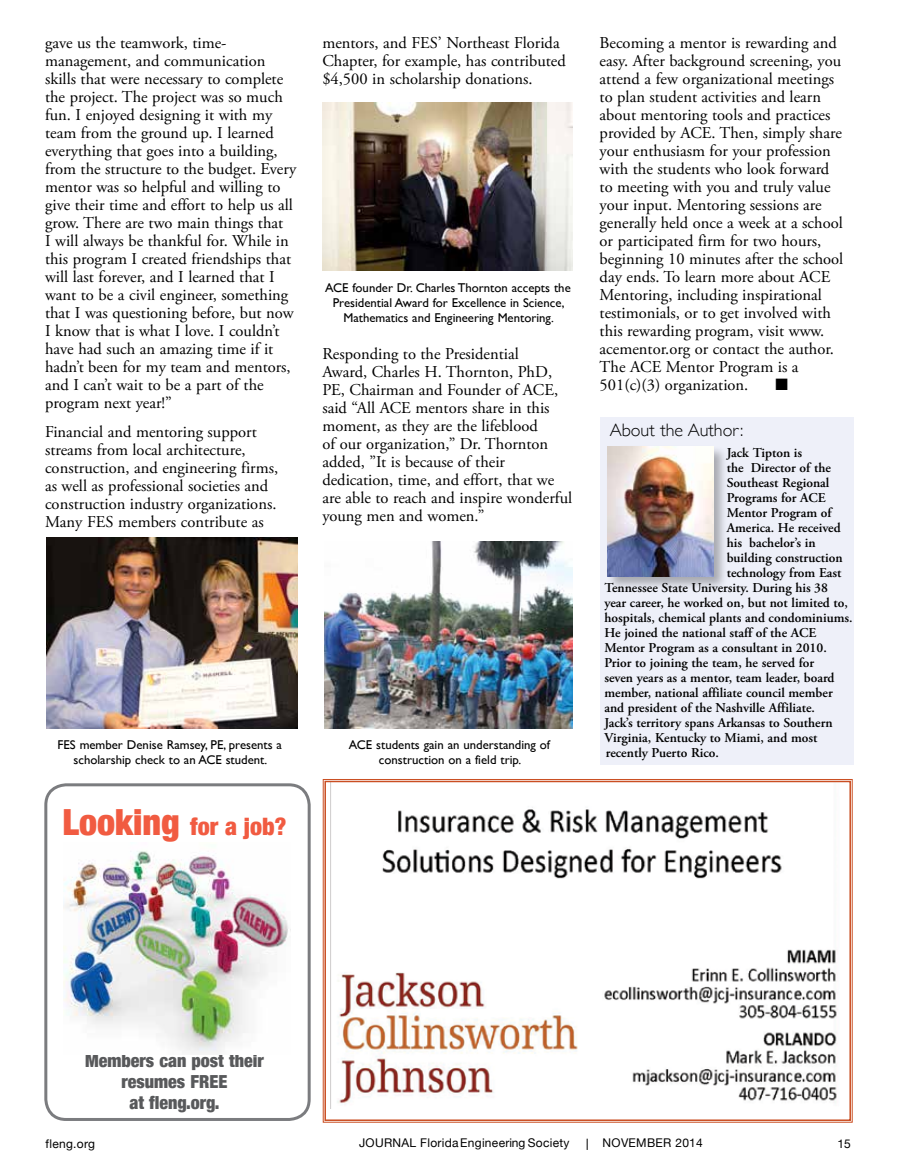
<style>
.page{position:relative;width:905px;height:1175px;background:#fff}
.page>*{position:absolute;margin:0;border:0;box-sizing:border-box;transform-origin:0 0}
.t1{font:900 condensed 24px "Helvetica Neue";color:#f15b41}
.t2{font:900 condensed 18px/21px "Helvetica Neue";color:#58595b;text-align:center}
.t3{font:300 18px "Gill Sans";color:#000}
.t4{font:16.5px/18px "Adobe Garamond Pro";color:#000}
.t5{font:16.5px "Zapf Dingbats ITC";color:#000}
.t6{font:600 13.5px "Adobe Garamond Pro";color:#000}
.t7{font:12.75px/15px "Gill Sans";color:#000;text-align:center}
.t8{font:12px "Helvetica Neue";letter-spacing:.025em;color:#000}
.s1{font-size:36px}
</style>
<div class="page">
<div style="left:44px;top:783px;width:267px;height:337px;border:3px solid #7b7c7f;border-radius:20px"></div>
<div style="left:600px;top:417px;width:253px;height:348px;background:#eef0f9"></div>
<svg style="left:323px;top:779px;width:529px;height:343px"></svg>
<div style="left:324px;top:780px;width:527px;height:341px;border:2px solid #ca4f23"></div>
<img style="left:324px;top:542px;width:248px;height:186px">
<img style="left:323px;top:102px;width:250px;height:168px">
<img style="left:46px;top:537px;width:252px;height:191px">
<div style="left:606px;top:445px;width:122px;height:146px;background:#000;opacity:.3"></div>
<img style="left:608px;top:446px;width:105px;height:130px">
<img style="left:63px;top:851px;width:225px;height:203px">
<p class="t4" style="left:45px;top:35px;width:253px">gave us the teamwork, time‐ management, and communication skills that were necessary to complete the project. The project was so much fun. I enjoyed designing it with my team from the ground up. I learned everything that goes into a building, from the structure to the budget. Every mentor was so helpful and willing to give their time and effort to help us all grow. There are two main things that<br>I will always be thankful for. While in this program I created friendships that will last forever, and I learned that I want to be a civil engineer, something that I was questioning before, but now I know that is what I love. I couldn’t have had such an amazing time if it hadn’t been for my team and mentors, and I can’t wait to be a part of the program next year!”</p>
<p class="t4" style="left:45px;top:423px;width:234px">Financial and mentoring support streams from local architecture, construction, and engineering firms, as well as professional societies and construction industry organizations.<br>Many FES members contribute as</p>
<p class="t4" style="left:322px;top:35px;width:245px">mentors, and FES’ Northeast Florida<br>Chapter, for example, has contributed $4,500 in scholarship donations.</p>
<p class="t7" style="left:325px;top:280px;width:247px">ACE founder Dr. Charles Thornton accepts the<br>Presidential Award for Excellence in Science,<br>Mathematics and Engineering Mentoring.</p>
<p class="t4" style="left:322px;top:345px;width:251px">Responding to the Presidential<br>Award, Charles H. Thornton, PhD,<br>PE, Chairman and Founder of ACE, said “All ACE mentors share in this moment, as they are the lifeblood<br>of our organization,” Dr. Thornton added, ”It is because of their dedication, time, and effort, that we are able to reach and inspire wonderful young men and women.”</p>
<p class="t7" style="left:58px;top:736px;width:226px">FES member Denise Ramsey, PE, presents a scholarship check to an ACE student.</p>
<p class="t7" style="left:349px;top:737px;width:203px">ACE students gain an understanding of construction on a field trip.</p>
<h1 class="t1" style="left:62px;top:806px;width:226px"><span class="s1">Looking</span> for a job?</h1>
<p class="t4" style="left:599px;top:35px;width:245px">Becoming a mentor is rewarding and easy. After background screening, you attend a few organizational meetings to plan student activities and learn about mentoring tools and practices provided by ACE. Then, simply share your enthusiasm for your profession with the students who look forward to meeting with you and truly value your input. Mentoring sessions are generally held once a week at a school or participated firm for two hours, beginning 10 minutes after the school day ends. To learn more about ACE Mentoring, including inspirational testimonials, or to get involved with this rewarding program, visit www. acementor.org or contact the author.<br>The ACE Mentor Program is a 501(c)(3) organization.</p>
<p class="t5" style="left:775px;top:377px;width:14px">■</p>
<p class="t3" style="left:609px;top:415px;width:135px">About the Author:</p>
<p class="t6" style="left:726px;top:444px;width:77px">Jack Tipton is</p>
<p class="t6" style="left:726px;top:459px;width:106px">the Director of the</p>
<p class="t6" style="left:726px;top:474px;width:104px">Southeast Regional</p>
<p class="t6" style="left:726px;top:489px;width:101px">Programs for ACE</p>
<p class="t6" style="left:726px;top:504px;width:106px">Mentor Program of</p>
<p class="t6" style="left:726px;top:519px;width:115px">America. He received</p>
<p class="t6" style="left:726px;top:534px;width:90px">his bachelor’s in</p>
<p class="t6" style="left:726px;top:549px;width:117px">building construction</p>
<p class="t6" style="left:726px;top:564px;width:116px">technology from East</p>
<p class="t6" style="left:604px;top:579px;width:225px">Tennessee State University. During his 38</p>
<p class="t6" style="left:604px;top:594px;width:245px">year career, he worked on, but not limited to,</p>
<p class="t6" style="left:604px;top:609px;width:250px">hospitals, chemical plants and condominiums.</p>
<p class="t6" style="left:604px;top:624px;width:213px">He joined the national staff of the ACE</p>
<p class="t6" style="left:604px;top:639px;width:224px">Mentor Program as a consultant in 2010.</p>
<p class="t6" style="left:604px;top:654px;width:211px">Prior to joining the team, he served for</p>
<p class="t6" style="left:604px;top:669px;width:231px">seven years as a mentor, team leader, board</p>
<p class="t6" style="left:604px;top:684px;width:230px">member, national affiliate council member</p>
<p class="t6" style="left:604px;top:699px;width:212px">and president of the Nashville Affiliate.</p>
<p class="t6" style="left:604px;top:714px;width:229px">Jack’s territory spans Arkansas to Southern</p>
<p class="t6" style="left:604px;top:729px;width:214px">Virginia, Kentucky to Miami, and most</p>
<p class="t6" style="left:606px;top:744px;width:115px">recently Puerto Rico.</p>
<p class="t2" style="left:85px;top:1049px;width:180px">Members can post their resumes FREE<br>at fleng.org.</p>
<p class="t8" style="left:46px;top:1134px;width:51px">fleng.org</p>
<p class="t8" style="left:359px;top:1134px;width:212px">JOURNAL FloridaEngineering Society</p>
<p class="t8" style="left:602px;top:1134px;width:102px">NOVEMBER 2014</p>
<p class="t8" style="left:837px;top:1134px;width:15px">15</p>
</div>
